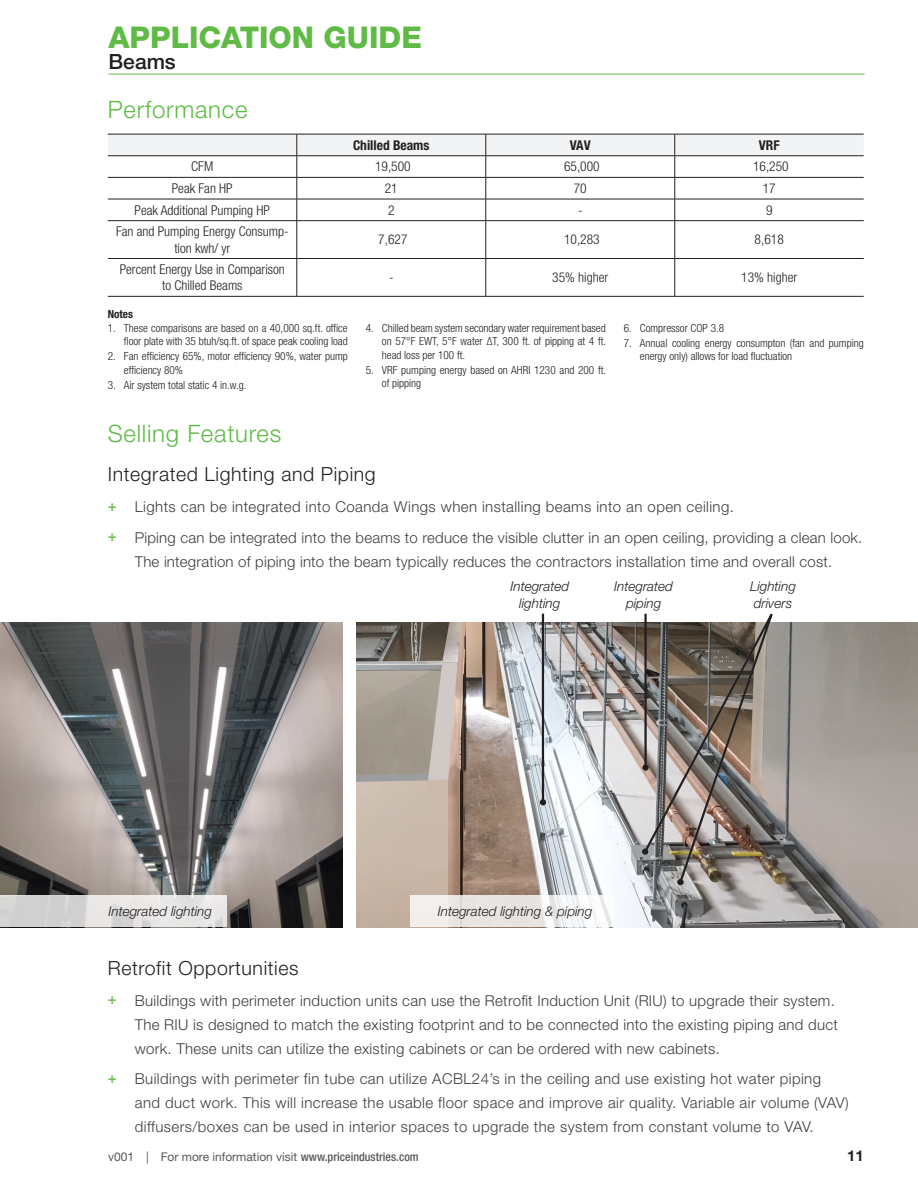
<style>
.page{position:relative;width:918px;height:1188px;background:#fff}
.page>*{position:absolute;margin:0;border:0;box-sizing:border-box;transform-origin:0 0}
.t1{font:800 30px "Helvetica Neue LT Std";color:#60bb46}
.Special-Heading_3{font:300 24px "Helvetica Neue LT Std";letter-spacing:.03em;color:#60bb46}
.t2{font:500 21px "Helvetica Neue LT Std";color:#231f20}
.Special-Heading_4{font:300 19.5px "Helvetica Neue LT Std";letter-spacing:.03em;color:#231f20}
.t3{font:300 15px/24px "Helvetica Neue LT Std";letter-spacing:.02em;color:#3e3e3f}
.t4{font:700 15px "Helvetica Neue LT Std";color:#231f20}
._9pt_Table_-_Body{font:300 condensed 13.5px/16.2px "Helvetica Neue LT Std";color:#231f20;text-align:center}
.Special-Caption{font:italic 300 13.5px/16.5px "Helvetica Neue LT Std";color:#231f20;text-align:center}
._9pt_Table_-_Header{font:700 condensed 13.5px "Helvetica Neue LT Std";color:#231f20}
.t5{font:12px "Helvetica Neue LT Std";color:#57585a}
.t6{font:300 condensed 11.25px/13.5px "Helvetica Neue LT Std";color:#231f20}
.Notes_-_Header{font:700 condensed 11.25px "Helvetica Neue LT Std";color:#231f20}
.s1{font-weight:500;color:#73c053}
.s2{font-weight:500;font-stretch:condensed}
</style>
<div class="page">
<img style="left:356px;top:622px;width:562px;height:305px">
<img style="left:0;top:622px;width:343px;height:305px">
<svg style="left:0;top:896px;width:227px;height:31px;background:#dddddc"></svg>
<svg style="left:410px;top:896px;width:203px;height:31px;fill:#ece8e7"></svg>
<img style="left:642px;top:613px;width:140px;height:272px">
<hr style="left:542px;top:614px;width:2px;height:188px;background:#231f20">
<svg style="left:540px;top:799px;width:6px;height:6px"></svg>
<hr style="left:644px;top:614px;width:3px;height:154px;background:#231f20">
<svg style="left:642px;top:764px;width:7px;height:7px"></svg>
<svg style="left:108px;top:134px;width:756px;height:86px"></svg>
<hr style="left:108px;top:220px;width:189px;height:1px;background:#231f20">
<hr style="left:297px;top:220px;width:189px;height:1px;background:#231f20">
<hr style="left:297px;top:221px;width:1px;height:37px;background:#231f20">
<hr style="left:486px;top:220px;width:189px;height:1px;background:#231f20">
<hr style="left:486px;top:221px;width:1px;height:37px;background:#231f20">
<hr style="left:675px;top:220px;width:189px;height:1px;background:#231f20">
<hr style="left:674px;top:221px;width:1px;height:37px;background:#231f20">
<hr style="left:108px;top:258px;width:189px;height:1px;background:#231f20">
<hr style="left:297px;top:258px;width:189px;height:1px;background:#231f20">
<hr style="left:297px;top:259px;width:1px;height:37px;background:#231f20">
<hr style="left:486px;top:258px;width:189px;height:1px;background:#231f20">
<hr style="left:486px;top:259px;width:1px;height:37px;background:#231f20">
<hr style="left:675px;top:258px;width:189px;height:1px;background:#231f20">
<hr style="left:674px;top:259px;width:1px;height:37px;background:#231f20">
<hr style="left:108px;top:296px;width:189px;height:1px;background:#231f20">
<hr style="left:297px;top:296px;width:189px;height:1px;background:#231f20">
<hr style="left:486px;top:296px;width:189px;height:1px;background:#231f20">
<hr style="left:675px;top:296px;width:189px;height:1px;background:#231f20">
<hr style="left:109px;top:74px;width:756px;height:1px;background:#60bb46">
<h1 class="t1" style="left:109px;top:20px;width:315px">APPLICATION GUIDE</h1>
<h3 class="t2" style="left:109px;top:49px;width:69px">Beams</h3>
<p class="Special-Heading_3" style="left:108px;top:95px;width:141px">Performance</p>
<p class="_9pt_Table_-_Header" style="left:353px;top:137px;width:78px">Chilled Beams</p>
<p class="_9pt_Table_-_Header" style="left:570px;top:137px;width:22px">VAV</p>
<p class="_9pt_Table_-_Header" style="left:759px;top:137px;width:22px">VRF</p>
<p class="_9pt_Table_-_Body" style="left:191px;top:158px;width:24px">CFM</p>
<p class="_9pt_Table_-_Body" style="left:375px;top:158px;width:37px">19,500</p>
<p class="_9pt_Table_-_Body" style="left:564px;top:158px;width:37px">65,000</p>
<p class="_9pt_Table_-_Body" style="left:753px;top:158px;width:37px">16,250</p>
<p class="_9pt_Table_-_Body" style="left:172px;top:180px;width:62px">Peak Fan HP</p>
<p class="_9pt_Table_-_Body" style="left:385px;top:180px;width:14px">21</p>
<p class="_9pt_Table_-_Body" style="left:574px;top:180px;width:14px">70</p>
<p class="_9pt_Table_-_Body" style="left:763px;top:180px;width:14px">17</p>
<p class="_9pt_Table_-_Body" style="left:135px;top:202px;width:137px">Peak Additional Pumping HP</p>
<p class="_9pt_Table_-_Body" style="left:388px;top:202px;width:8px">2</p>
<p class="_9pt_Table_-_Body" style="left:578px;top:202px;width:6px">-</p>
<p class="_9pt_Table_-_Body" style="left:766px;top:202px;width:8px">9</p>
<p class="_9pt_Table_-_Body" style="left:116px;top:223px;width:174px">Fan and Pumping Energy Consump&shy;tion kwh/ yr</p>
<p class="_9pt_Table_-_Body" style="left:378px;top:231px;width:31px">7,627</p>
<p class="_9pt_Table_-_Body" style="left:564px;top:231px;width:37px">10,283</p>
<p class="_9pt_Table_-_Body" style="left:755px;top:231px;width:31px">8,618</p>
<p class="_9pt_Table_-_Body" style="left:120px;top:261px;width:167px">Percent Energy Use in Comparison to Chilled Beams</p>
<p class="_9pt_Table_-_Body" style="left:389px;top:269px;width:6px">-</p>
<p class="_9pt_Table_-_Body" style="left:552px;top:269px;width:57px">35% higher</p>
<p class="_9pt_Table_-_Body" style="left:741px;top:269px;width:57px">13% higher</p>
<p class="Notes_-_Header" style="left:108px;top:307px;width:27px">Notes</p>
<p class="t6" style="left:108px;top:321px;width:242px;text-align:right">1. These comparisons are based on a 40,000 sq.ft. office floor plate with 35 btuh/sq.ft. of space peak cooling load</p>
<p class="t6" style="left:124px;top:349px;width:225px;text-indent:-16px">2. Fan efficiency 65%, motor efficiency 90%, water pump efficiency 80%</p>
<p class="t6" style="left:108px;top:378px;width:140px">3. Air system total static 4 in.w.g.</p>
<p class="t6" style="left:382px;top:321px;width:226px;text-align:justify;text-indent:-16px">4. Chilled beam system secondary water requirement based on 57°F EWT, 5°F water ΔT, 300 ft. of pipping at 4 ft. head loss per 100 ft.</p>
<p class="t6" style="left:382px;top:363px;width:226px;text-indent:-16px">5. VRF pumping energy based on AHRI 1230 and 200 ft. of pipping</p>
<p class="t6" style="left:624px;top:321px;width:102px">6. Compressor COP 3.8</p>
<p class="t6" style="left:640px;top:336px;width:225px;text-indent:-16px">7. Annual cooling energy consumpton (fan and pumping energy only) allows for load fluctuation</p>
<p class="Special-Heading_3" style="left:108px;top:418px;width:175px">Selling Features</p>
<p class="Special-Heading_4" style="left:108px;top:463px;width:269px">Integrated Lighting and Piping</p>
<p class="t3" style="left:108px;top:495px;width:628px"><span class="s1">+</span> Lights can be integrated into Coanda Wings when installing beams into an open ceiling.</p>
<p class="t3" style="left:108px;top:525px;width:756px;text-align:center"><span class="s1">+</span> Piping can be integrated into the beams to reduce the visible clutter in an open ceiling, providing a clean look.<br>The integration of piping into the beam typically reduces the contractors installation time and overall cost.</p>
<p class="Special-Caption" style="left:510px;top:578px;width:60px">Integrated lighting</p>
<p class="Special-Caption" style="left:614px;top:578px;width:60px">Integrated piping</p>
<p class="Special-Caption" style="left:750px;top:578px;width:47px;text-align:left">Lighting drivers</p>
<p class="Special-Caption" style="left:109px;top:903px;width:105px">Integrated lighting</p>
<p class="Special-Caption" style="left:438px;top:903px;width:156px">Integrated lighting &amp; piping</p>
<p class="Special-Heading_4" style="left:108px;top:956px;width:192px">Retrofit Opportunities</p>
<p class="t3" style="left:135px;top:988px;width:705px;text-indent:-27px"><span class="s1">+</span> Buildings with perimeter induction units can use the Retrofit Induction Unit (RIU) to upgrade their system.<br>The RIU is designed to match the existing footprint and to be connected into the existing piping and duct work. These units can utilize the existing cabinets or can be ordered with new cabinets.</p>
<p class="t3" style="left:135px;top:1067px;width:716px;text-indent:-27px"><span class="s1">+</span> Buildings with perimeter fin tube can utilize ACBL24’s in the ceiling and use existing hot water piping and duct work. This will increase the usable floor space and improve air quality. Variable air volume (VAV) diffusers/boxes can be used in interior spaces to upgrade the system from constant volume to VAV.</p>
<p class="t5" style="left:108px;top:1150px;width:312px">v001 | For more information visit <span class="s2">www.priceindustries.com</span></p>
<p class="t4" style="left:847px;top:1146px;width:18px">11</p>
</div>
